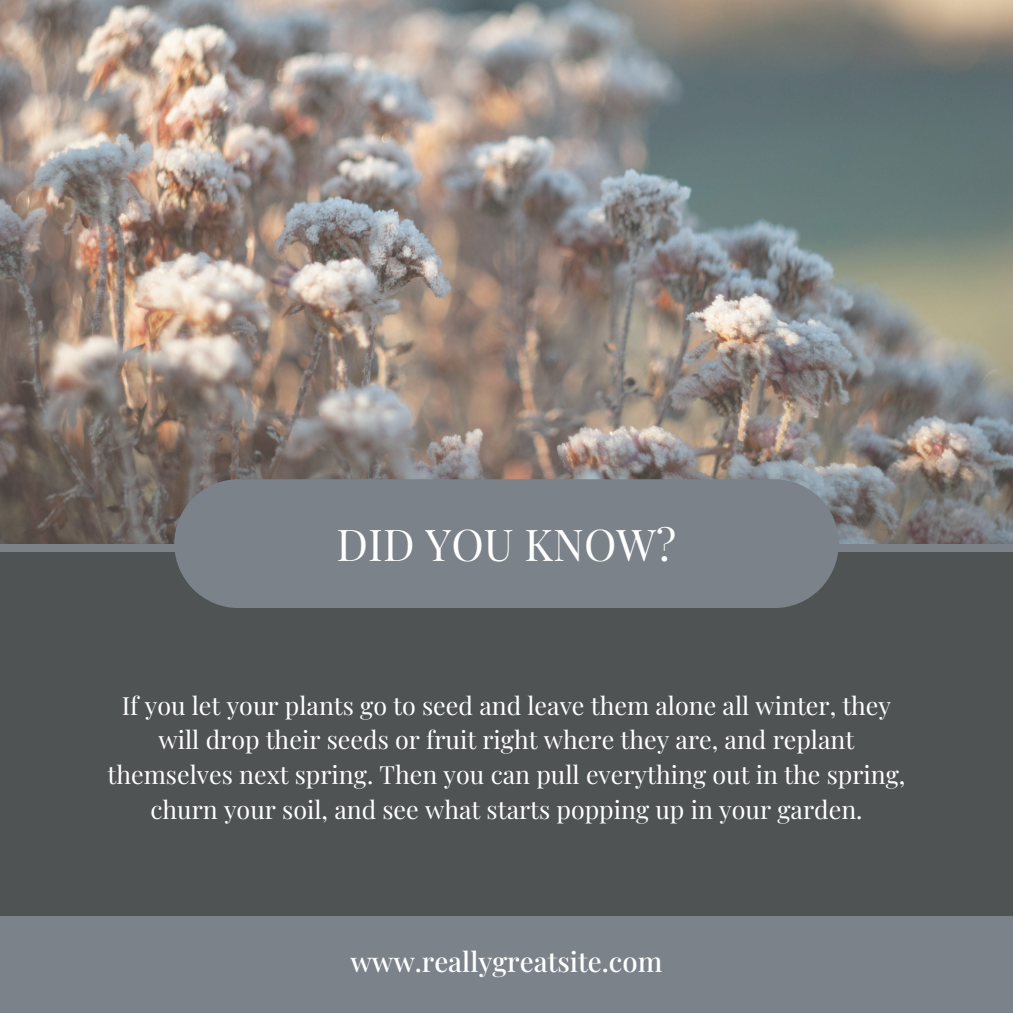
<style>
.page{position:relative;width:1013px;height:1013px;background:#fff}
.page>*{position:absolute;margin:0;border:0;box-sizing:border-box;transform-origin:0 0}
.t1{font:43.75px "Playfair Display";color:#fff}
.t2{font:500 27.62px "Playfair Display";color:#fff}
.t3{font:25px/34.8px "Playfair Display";color:#fff;text-align:center}
</style>
<div class="page">
<div style="left:0;top:552px;width:1012px;height:409px;background:#505353"></div>
<img style="left:0;top:0;width:1012px;height:544px">
<div style="left:174px;top:479px;width:664px;height:129px;background:#7b8289;border-radius:64px"></div>
<div style="left:0;top:916px;width:1012px;height:96px;background:#7b8289"></div>
<p class="t1" style="left:336px;top:513px;width:341px">DID YOU KNOW?</p>
<p class="t3" style="left:107px;top:687px;width:799px">If you let your plants go to seed and leave them alone all winter, they will drop their seeds or fruit right where they are, and replant themselves next spring. Then you can pull everything out in the spring, churn your soil, and see what starts popping up in your garden.</p>
<p class="t2" style="left:350px;top:942px;width:313px">www.reallygreatsite.com</p>
</div>
